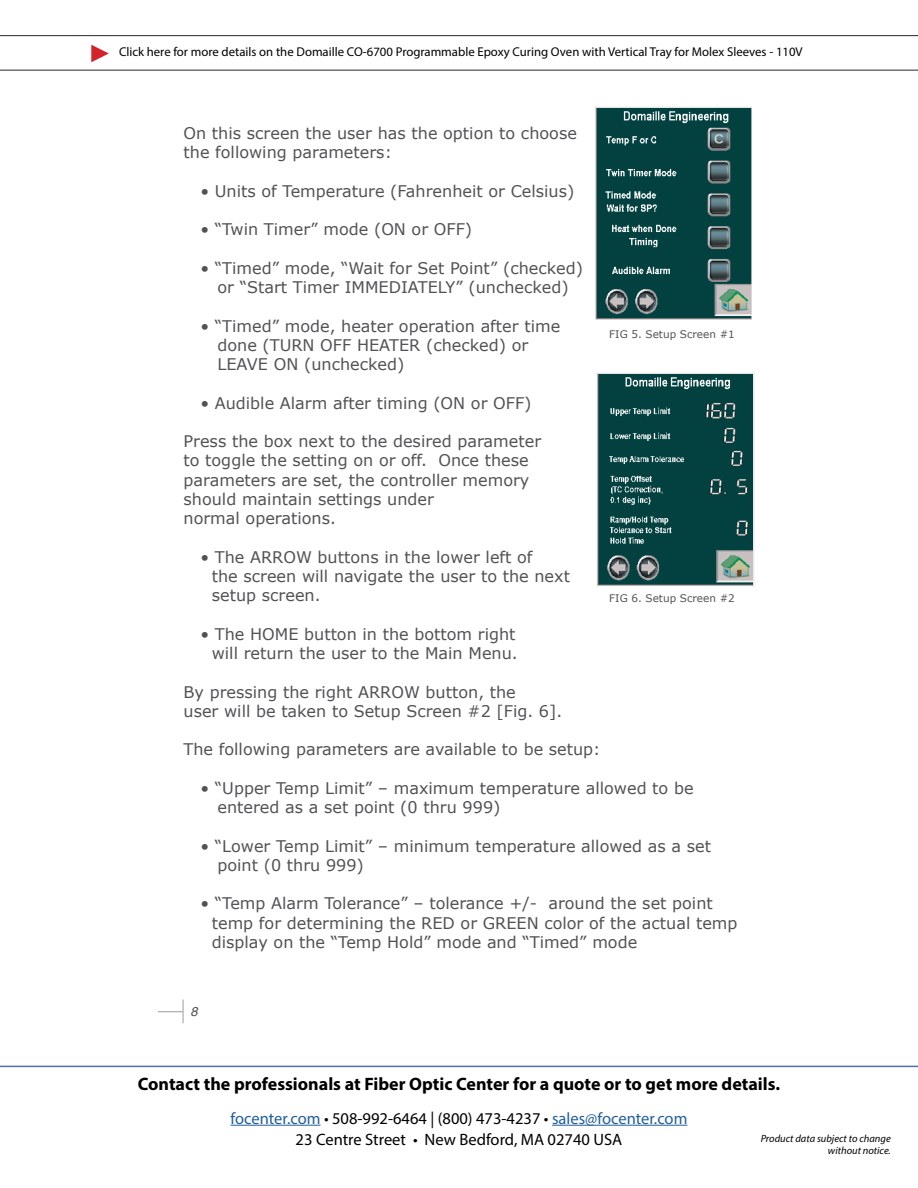
<style>
.page{position:relative;width:918px;height:1188px;background:#fff}
.page>*{position:absolute;margin:0;border:0;box-sizing:border-box;transform-origin:0 0}
.t1{font:700 18px "Myriad Pro";color:#000}
.t2{font:16.5px "Myriad Pro";color:#215e9e}
.t3{font:16.5px "Myriad Pro";color:#000}
.t4{font:16.05px/19.2px "Verdana";color:#515254}
.t5{font:italic 12.9px "Helvetica";color:#515254}
.t6{font:12.75px "Myriad Pro";color:#000}
.t7{font:italic 10.5px/12.6px "Myriad Pro";color:#000;text-align:right}
.t8{font:10.5px "Verdana";color:#515254}
.s1{color:#000}
</style>
<div class="page">
<hr style="left:231px;top:1125px;width:90px;height:1px;background:#215e9e">
<hr style="left:552px;top:1125px;width:135px;height:1px;background:#215e9e">
<hr style="left:0;top:1066px;width:918px;height:1px;background:#4f70a8">
<hr style="left:0;top:70px;width:918px;height:1px;background:#262626">
<svg style="left:91px;top:45px;width:18px;height:17px"></svg>
<hr style="left:0;top:35px;width:918px;height:1px;background:#262626">
<img style="left:595px;top:106px;width:157px;height:214px">
<img style="left:597px;top:373px;width:157px;height:214px">
<svg style="left:158px;top:1000px;width:26px;height:23px"></svg>
<p class="t6" style="left:119px;top:44px;width:685px">Click here for more details on the Domaille CO-6700 Programmable Epoxy Curing Oven with Vertical Tray for Molex Sleeves - 110V</p>
<p class="t4" style="left:184px;top:124px;width:395px">On this screen the user has the option to choose the following parameters:</p>
<p class="t4" style="left:200px;top:182px;width:375px">• Units of Temperature (Fahrenheit or Celsius)</p>
<p class="t4" style="left:200px;top:220px;width:273px">• “Twin Timer” mode (ON or OFF)</p>
<p class="t4" style="left:200px;top:259px;width:384px;text-align:center">• “Timed” mode, “Wait for Set Point” (checked) or “Start Timer IMMEDIATELY” (unchecked)</p>
<p class="t4" style="left:217px;top:316px;width:344px;text-indent:-17px">• “Timed” mode, heater operation after time done (TURN OFF HEATER (checked) or<br>LEAVE ON (unchecked)</p>
<p class="t4" style="left:200px;top:393px;width:333px">• Audible Alarm after timing (ON or OFF)</p>
<p class="t4" style="left:184px;top:432px;width:359px">Press the box next to the desired parameter to toggle the setting on or off. Once these parameters are set, the controller memory should maintain settings under<br>normal operations.</p>
<p class="t4" style="left:212px;top:548px;width:360px;text-indent:-11px">• The ARROW buttons in the lower left of<br>the screen will navigate the user to the next setup screen.</p>
<p class="t4" style="left:200px;top:625px;width:319px;text-align:right">• The HOME button in the bottom right will return the user to the Main Menu.</p>
<p class="t4" style="left:184px;top:682px;width:380px">By pressing the right ARROW button, the<br>user will be taken to Setup Screen #2 [Fig. 6].</p>
<p class="t4" style="left:184px;top:740px;width:419px">The following parameters are available to be setup:</p>
<p class="t4" style="left:217px;top:779px;width:478px;text-indent:-17px">• “Upper Temp Limit” – maximum temperature allowed to be entered as a set point (0 thru 999)</p>
<p class="t4" style="left:217px;top:836px;width:495px;text-indent:-17px">• “Lower Temp Limit” – minimum temperature allowed as a set point (0 thru 999)</p>
<p class="t4" style="left:212px;top:894px;width:527px;text-indent:-11px">• “Temp Alarm Tolerance” – tolerance +/- around the set point temp for determining the RED or GREEN color of the actual temp display on the “Temp Hold” mode and “Timed” mode</p>
<p class="t8" style="left:609px;top:327px;width:127px">FIG 5. Setup Screen #1</p>
<p class="t8" style="left:609px;top:591px;width:127px">FIG 6. Setup Screen #2</p>
<p class="t5" style="left:191px;top:1002px;width:9px">8</p>
<p class="t1" style="left:138px;top:1072px;width:644px">Contact the professionals at Fiber Optic Center for a quote or to get more details.</p>
<p class="t2" style="left:231px;top:1108px;width:458px">focenter.com <span class="s1">• 508-992-6464 | (800) 473-4237 •</span> sales@focenter.com</p>
<p class="t3" style="left:296px;top:1129px;width:328px">23 Centre Street • New Bedford, MA 02740 USA</p>
<p class="t7" style="left:761px;top:1132px;width:132px">Product data subject to change without notice.</p>
</div>
